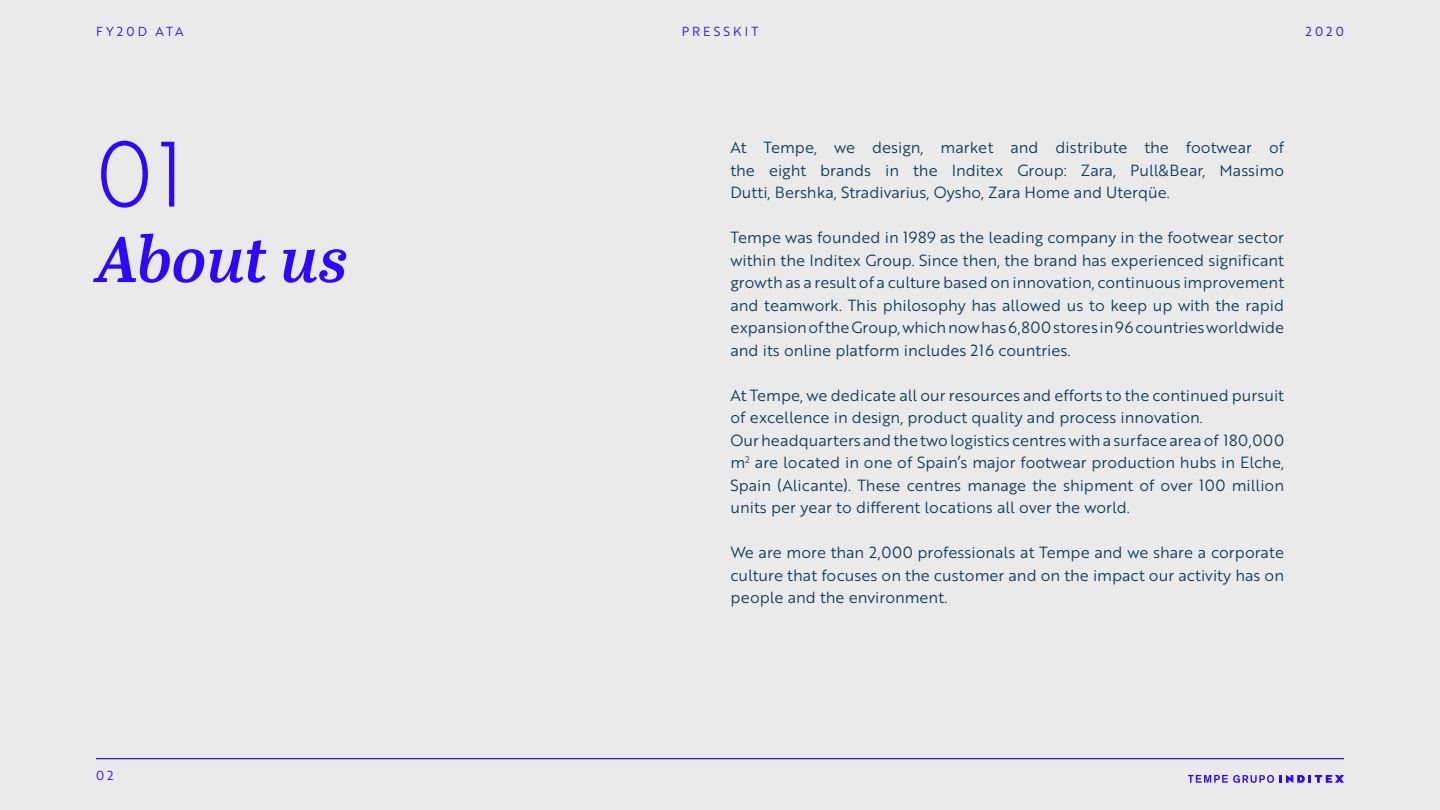
<style>
.page{position:relative;width:1440px;height:810px;background:#fff}
.page>*{position:absolute;margin:0;border:0;box-sizing:border-box;transform-origin:0 0}
.t1{font:90px "Brother 1816 Light";color:#2e07ff}
.t2{font:italic 600 64.5px "Abril Text";color:#2e07ff}
.t3{font:15.75px/22.5px "Brother 1816 Book";color:#0d3a5c;text-align:justify}
.t4{font:12.75px "Brother 1816 Book";letter-spacing:.24em;color:#2e07ff}
</style>
<div class="page">
<div style="left:1px;top:0;width:1439px;height:810px;background:#eaeaea"></div>
<svg style="left:1188px;top:775px;width:156px;height:8px"></svg>
<hr style="left:96px;top:758px;width:1248px;height:1px;background:#2e07ff">
<p class="t4" style="left:96px;top:22px;width:89px">FY20D ATA</p>
<p class="t4" style="left:682px;top:22px;width:78px">PRESSKIT</p>
<p class="t4" style="left:1306px;top:22px;width:40px">2020</p>
<h1 class="t1" style="left:96px;top:108px;width:90px">01</h1>
<h2 class="t2" style="left:96px;top:212px;width:254px">About us</h2>
<p class="t4" style="left:96px;top:766px;width:19px">02</p>
<p class="t3" style="left:730px;top:136px;width:555px">At Tempe, we design, market and distribute the footwear of the eight brands in the Inditex Group: Zara, Pull&amp;Bear, Massimo Dutti, Bershka, Stradivarius, Oysho, Zara Home and Uterqüe.</p>
<p class="t3" style="left:730px;top:226px;width:555px">Tempe was founded in 1989 as the leading company in the footwear sector within the Inditex Group. Since then, the brand has experienced significant growth as a result of a culture based on innovation, continuous improvement and teamwork. This philosophy has allowed us to keep up with the rapid expansion of the Group, which now has 6,800 stores in 96 countries worldwide and its online platform includes 216 countries.</p>
<p class="t3" style="left:730px;top:383px;width:555px;text-align:left">At Tempe, we dedicate all our resources and efforts to the continued pursuit of excellence in design, product quality and process innovation.<br>Our headquarters and the two logistics centres with a surface area of 180,000 m<sup>2</sup> are located in one of Spain’s major footwear production hubs in Elche, Spain (Alicante). These centres manage the shipment of over 100 million units per year to different locations all over the world.</p>
<p class="t3" style="left:730px;top:541px;width:555px">We are more than 2,000 professionals at Tempe and we share a corporate culture that focuses on the customer and on the impact our activity has on people and the environment.</p>
</div>
